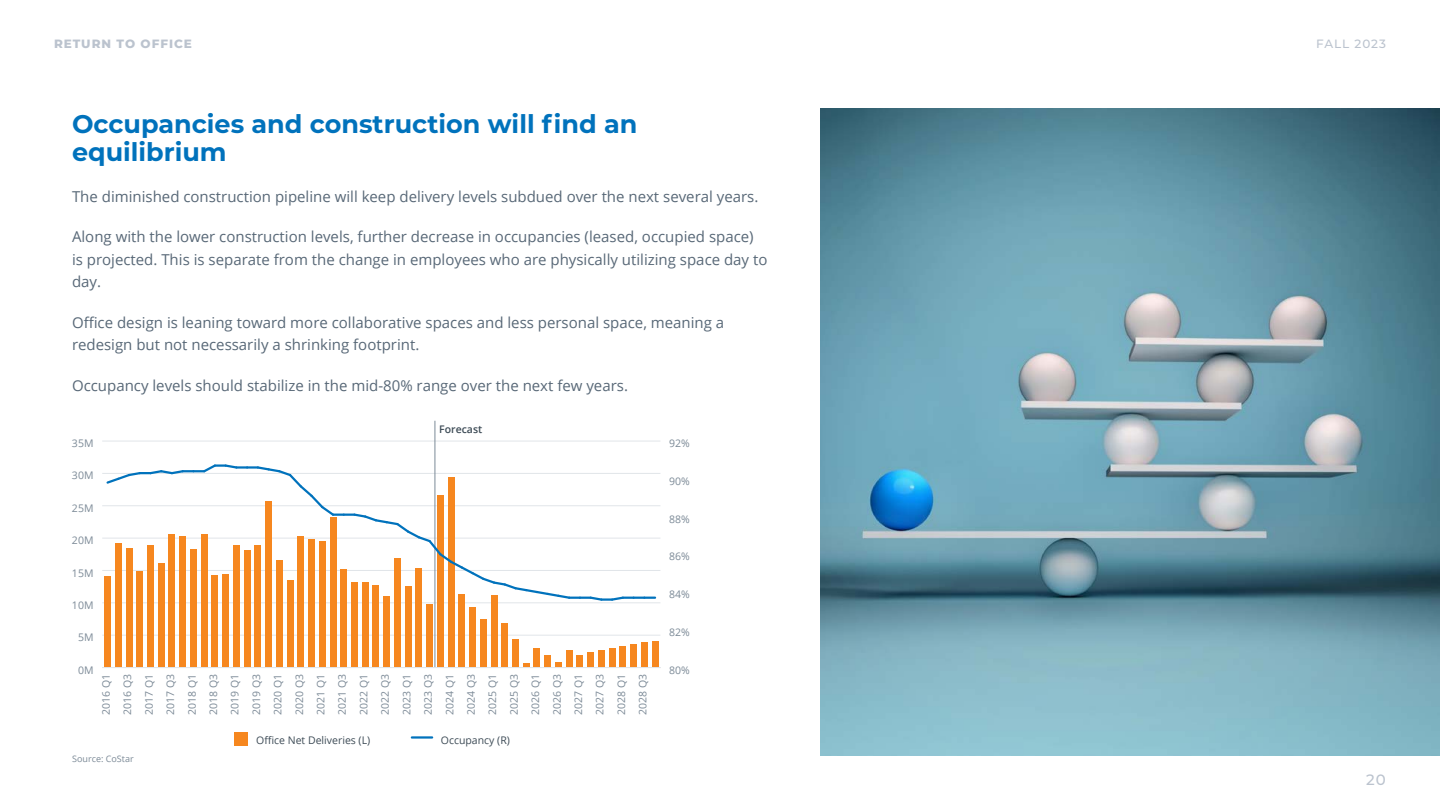
<style>
.page{position:relative;width:1440px;height:810px;background:#fff}
.page>*{position:absolute;margin:0;border:0;box-sizing:border-box;transform-origin:0 0}
.t1{font:700 25.5px/28.5px "Montserrat";color:#0072bc}
.t2{font:15px/22.5px "Open Sans";color:#586877}
.t3{font:500 15px "Montserrat";color:#bbc3ce}
.t4{font:800 12px "Montserrat";letter-spacing:.08em;color:#bbc3ce}
.t5{font:500 12px "Montserrat";letter-spacing:.08em;color:#bbc3ce}
.t6{font:10.5px/21.5px "Open Sans";color:#7c8a97;text-align:justify}
.t7{font:10.5px "Open Sans";color:#3d4b56}
.t8{font:600 10.5px "Open Sans";color:#3d4b56}
.t9{font:9px "Open Sans";color:#7c8a97}
</style>
<div class="page">
<hr style="left:102px;top:635px;width:558px;height:1px;background:#e1e5e9">
<hr style="left:102px;top:602px;width:558px;height:1px;background:#e1e5e9">
<hr style="left:102px;top:570px;width:558px;height:1px;background:#e1e5e9">
<hr style="left:102px;top:538px;width:558px;height:1px;background:#e1e5e9">
<hr style="left:102px;top:505px;width:558px;height:1px;background:#e1e5e9">
<hr style="left:102px;top:473px;width:558px;height:1px;background:#e1e5e9">
<hr style="left:102px;top:441px;width:558px;height:1px;background:#e1e5e9">
<div style="left:234px;top:732px;width:14px;height:13px;background:#f6871f"></div>
<div style="left:104px;top:576px;width:7px;height:92px;background:#f6871f"></div>
<div style="left:115px;top:543px;width:7px;height:125px;background:#f6871f"></div>
<div style="left:126px;top:548px;width:6px;height:120px;background:#f6871f"></div>
<div style="left:136px;top:571px;width:7px;height:97px;background:#f6871f"></div>
<div style="left:147px;top:545px;width:7px;height:123px;background:#f6871f"></div>
<div style="left:158px;top:563px;width:7px;height:105px;background:#f6871f"></div>
<div style="left:169px;top:534px;width:6px;height:134px;background:#f6871f"></div>
<div style="left:179px;top:536px;width:7px;height:132px;background:#f6871f"></div>
<div style="left:190px;top:549px;width:7px;height:119px;background:#f6871f"></div>
<div style="left:201px;top:534px;width:7px;height:134px;background:#f6871f"></div>
<div style="left:211px;top:575px;width:7px;height:93px;background:#f6871f"></div>
<div style="left:222px;top:574px;width:7px;height:94px;background:#f6871f"></div>
<div style="left:233px;top:545px;width:7px;height:123px;background:#f6871f"></div>
<div style="left:244px;top:550px;width:7px;height:118px;background:#f6871f"></div>
<div style="left:254px;top:545px;width:7px;height:123px;background:#f6871f"></div>
<div style="left:265px;top:501px;width:7px;height:167px;background:#f6871f"></div>
<div style="left:276px;top:560px;width:7px;height:108px;background:#f6871f"></div>
<div style="left:287px;top:580px;width:7px;height:88px;background:#f6871f"></div>
<div style="left:297px;top:536px;width:7px;height:132px;background:#f6871f"></div>
<div style="left:308px;top:539px;width:7px;height:129px;background:#f6871f"></div>
<div style="left:319px;top:541px;width:7px;height:127px;background:#f6871f"></div>
<div style="left:330px;top:517px;width:6px;height:151px;background:#f6871f"></div>
<div style="left:340px;top:569px;width:7px;height:99px;background:#f6871f"></div>
<div style="left:351px;top:582px;width:7px;height:86px;background:#f6871f"></div>
<div style="left:362px;top:582px;width:7px;height:86px;background:#f6871f"></div>
<div style="left:373px;top:585px;width:6px;height:83px;background:#f6871f"></div>
<div style="left:383px;top:596px;width:7px;height:72px;background:#f6871f"></div>
<div style="left:394px;top:558px;width:7px;height:110px;background:#f6871f"></div>
<div style="left:405px;top:586px;width:7px;height:82px;background:#f6871f"></div>
<div style="left:415px;top:568px;width:7px;height:100px;background:#f6871f"></div>
<div style="left:426px;top:605px;width:7px;height:63px;background:#f6871f"></div>
<div style="left:437px;top:495px;width:7px;height:173px;background:#f6871f"></div>
<div style="left:448px;top:477px;width:7px;height:191px;background:#f6871f"></div>
<div style="left:458px;top:594px;width:7px;height:74px;background:#f6871f"></div>
<div style="left:469px;top:607px;width:7px;height:61px;background:#f6871f"></div>
<div style="left:480px;top:619px;width:7px;height:49px;background:#f6871f"></div>
<div style="left:491px;top:595px;width:6px;height:73px;background:#f6871f"></div>
<div style="left:501px;top:623px;width:7px;height:45px;background:#f6871f"></div>
<div style="left:512px;top:639px;width:7px;height:29px;background:#f6871f"></div>
<svg style="left:523px;top:663px;width:7px;height:4px"></svg>
<div style="left:534px;top:648px;width:6px;height:20px;background:#f6871f"></div>
<div style="left:544px;top:655px;width:7px;height:13px;background:#f6871f"></div>
<div style="left:555px;top:662px;width:7px;height:6px;background:#f6871f"></div>
<div style="left:566px;top:650px;width:7px;height:18px;background:#f6871f"></div>
<div style="left:576px;top:655px;width:7px;height:13px;background:#f6871f"></div>
<div style="left:587px;top:652px;width:7px;height:16px;background:#f6871f"></div>
<div style="left:598px;top:650px;width:7px;height:18px;background:#f6871f"></div>
<div style="left:609px;top:648px;width:7px;height:20px;background:#f6871f"></div>
<div style="left:619px;top:646px;width:7px;height:22px;background:#f6871f"></div>
<div style="left:630px;top:644px;width:7px;height:24px;background:#f6871f"></div>
<div style="left:641px;top:642px;width:7px;height:26px;background:#f6871f"></div>
<div style="left:652px;top:641px;width:7px;height:27px;background:#f6871f"></div>
<hr style="left:435px;top:421px;width:1px;height:247px;background:#7c8a97">
<hr style="left:102px;top:667px;width:558px;height:1px;background:#e1e5e9">
<hr style="left:412px;top:736px;width:20px;height:3px;background:#0072bc">
<svg style="left:105px;top:463px;width:550px;height:139px"></svg>
<img style="left:821px;top:108px;width:619px;height:648px">
<p class="t4" style="left:54px;top:35px;width:139px">RETURN TO OFFICE</p>
<p class="t5" style="left:1316px;top:35px;width:71px">FALL 2023</p>
<h1 class="t1" style="left:72px;top:108px;width:567px">Occupancies and construction will find an equilibrium</h1>
<p class="t2" style="left:72px;top:185px;width:688px">The diminished construction pipeline will keep delivery levels subdued over the next several years.</p>
<p class="t2" style="left:72px;top:225px;width:697px">Along with the lower construction levels, further decrease in occupancies (leased, occupied space) is projected. This is separate from the change in employees who are physically utilizing space day to day.</p>
<p class="t2" style="left:72px;top:311px;width:654px">Office design is leaning toward more collaborative spaces and less personal space, meaning a redesign but not necessarily a shrinking footprint.</p>
<p class="t2" style="left:72px;top:374px;width:558px">Occupancy levels should stabilize in the mid-80% range over the next few years.</p>
<p class="t6" style="left:72px;top:432px;width:23px">35M</p>
<p class="t6" style="left:72px;top:465px;width:23px">30M</p>
<p class="t6" style="left:72px;top:497px;width:23px">25M</p>
<p class="t6" style="left:72px;top:529px;width:23px">20M</p>
<p class="t8" style="left:439px;top:422px;width:45px">Forecast</p>
<p class="t6" style="left:72px;top:562px;width:23px">15M</p>
<p class="t6" style="left:72px;top:594px;width:23px">10M</p>
<p class="t6" style="left:78px;top:626px;width:17px">5M</p>
<p class="t6" style="left:78px;top:659px;width:17px">0M</p>
<p class="t6" style="left:95px;top:715px;width:42px;rotate:-90deg">2016 Q1<br>2016 Q3<br>2017 Q1<br>2017 Q3<br>2018 Q1<br>2018 Q3<br>2019 Q1<br>2019 Q3<br>2020 Q1<br>2020 Q3<br>2021 Q1<br>2021 Q3<br>2022 Q1<br>2022 Q3<br>2023 Q1<br>2023 Q3<br>2024 Q1<br>2024 Q3<br>2025 Q1<br>2025 Q3<br>2026 Q1<br>2026 Q3<br>2027 Q1<br>2027 Q3<br>2028 Q1<br>2028 Q3</p>
<p class="t7" style="left:256px;top:733px;width:116px">Office Net Deliveries (L)</p>
<p class="t7" style="left:441px;top:733px;width:71px">Occupancy (R)</p>
<p class="t9" style="left:72px;top:752px;width:63px">Source: CoStar</p>
<p class="t6" style="left:669px;top:432px;width:22px">92%</p>
<p class="t6" style="left:669px;top:470px;width:22px">90%</p>
<p class="t6" style="left:669px;top:508px;width:22px">88%</p>
<p class="t6" style="left:669px;top:546px;width:22px">86%</p>
<p class="t6" style="left:669px;top:583px;width:22px">84%</p>
<p class="t6" style="left:669px;top:621px;width:22px">82%</p>
<p class="t6" style="left:669px;top:659px;width:22px">80%</p>
<p class="t3" style="left:1366px;top:769px;width:21px">20</p>
</div>
